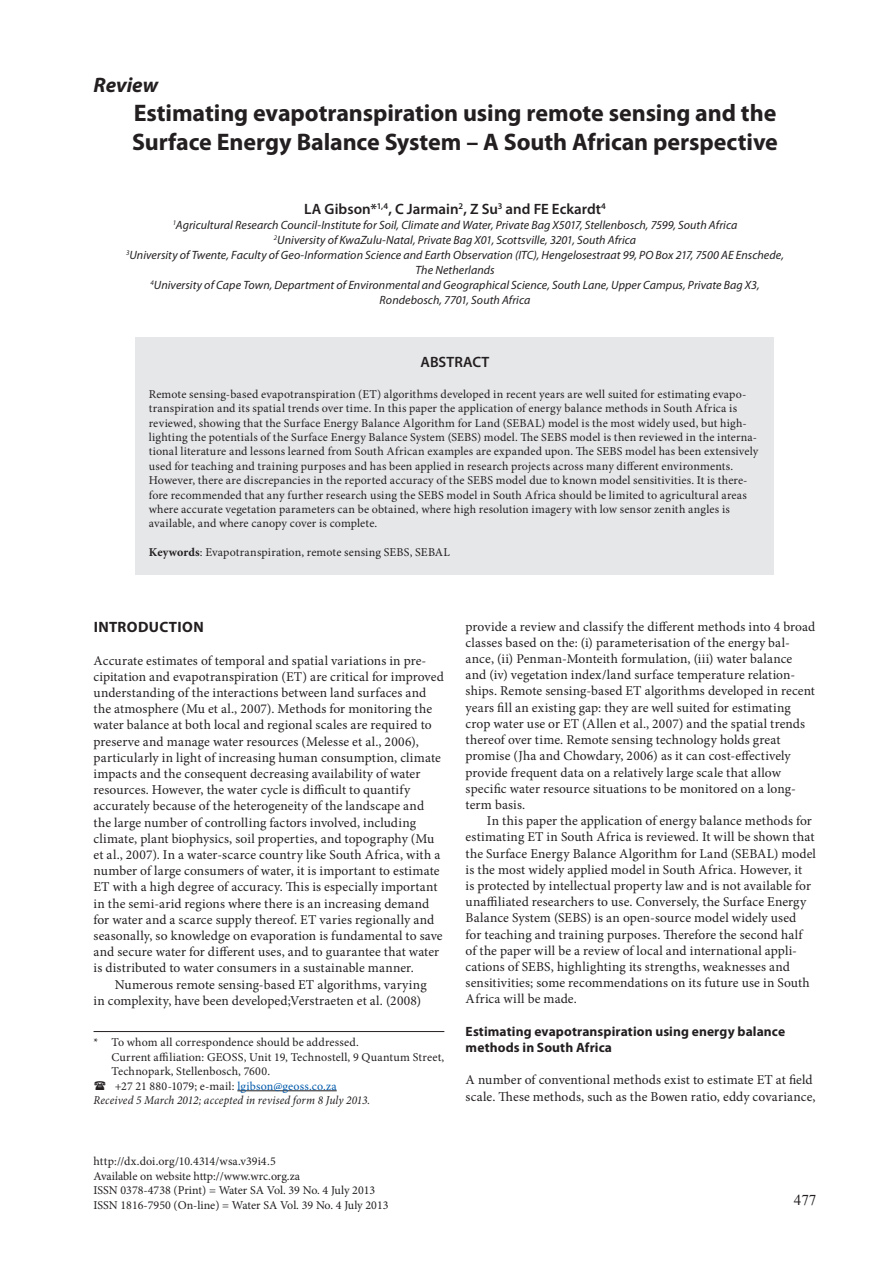
<style>
.page{position:relative;width:893px;height:1263px;background:#fff}
.page>*{position:absolute;margin:0;border:0;box-sizing:border-box;transform-origin:0 0}
.Headline{font:700 24px/28.8px "Myriad Pro";letter-spacing:-.005em;color:#231f20}
.Headline-2{font:italic 700 21px "Myriad Pro";letter-spacing:-.005em;color:#231f20}
.Author{font:600 15px "Myriad Pro";color:#231f20}
.Subhead_1{font:700 15px "Myriad Pro";letter-spacing:.025em;color:#231f20}
.t1{font:15px "Times New Roman";color:#231f20}
.Body_Text{font:13.5px/16.2px "Minion Pro";letter-spacing:.01em;color:#231f20}
.Body_text_no_indent{font:13.5px/16.2px "Minion Pro";letter-spacing:.01em;color:#231f20}
.Subhead_2{font:700 13.5px/16.2px "Myriad Pro";letter-spacing:.01em;color:#231f20}
.Abstract{font:12px/14.4px "Minion Pro";letter-spacing:.01em;color:#231f20}
.Address{font:italic 12px/15px "Myriad Pro";letter-spacing:.005em;color:#231f20;text-align:center}
.Body_text_2{font:12px "Minion Pro";letter-spacing:.01em;color:#231f20}
.Body_text_2-2{font:italic 12px "Minion Pro";letter-spacing:.015em;color:#231f20;scale:.95 1}
.s1{font-weight:700}
.s2{color:#015aaa}
</style>
<div class="page">
<div style="left:135px;top:338px;width:638px;height:237px;background:#e6e7e9"></div>
<hr style="left:237px;top:1090px;width:100px;height:1px;background:#231f20">
<hr style="left:94px;top:1031px;width:350px;height:1px;background:#231f20">
<p class="Headline-2" style="left:94px;top:72px;width:66px">Review</p>
<p class="Headline" style="left:132px;top:98px;width:647px">Estimating evapotranspiration using remote sensing and the<br>Surface Energy Balance System – A South African perspective</p>
<p class="Author" style="left:304px;top:199px;width:303px">LA Gibson*<sup>1,4</sup>, C Jarmain<sup>2</sup>, Z Su<sup>3</sup> and FE Eckardt<sup>4</sup></p>
<p class="Address" style="left:173px;top:217px;width:566px"><sup>1</sup>Agricultural Research Council-Institute for Soil, Climate and Water, Private Bag X5017, Stellenbosch, 7599, South Africa</p>
<p class="Address" style="left:274px;top:232px;width:364px"><sup>2</sup>University of KwaZulu-Natal, Private Bag X01, Scottsville, 3201, South Africa</p>
<p class="Address" style="left:126px;top:247px;width:659px"><sup>3</sup>University of Twente, Faculty of Geo-Information Science and Earth Observation (ITC), Hengelosestraat 99, PO Box 217, 7500 AE Enschede,<br>The Netherlands</p>
<p class="Address" style="left:150px;top:277px;width:611px"><sup>4</sup>University of Cape Town, Department of Environmental and Geographical Science, South Lane, Upper Campus, Private Bag X3,<br>Rondebosch, 7701, South Africa</p>
<p class="Author" style="left:420px;top:353px;width:70px">ABSTRACT</p>
<p class="Abstract" style="left:149px;top:387px;width:611px">Remote sensing-based evapotranspiration (ET) algorithms developed in recent years are well suited for estimating evapo&shy;transpiration and its spatial trends over time. In this paper the application of energy balance methods in South Africa is reviewed, showing that the Surface Energy Balance Algorithm for Land (SEBAL) model is the most widely used, but high&shy;lighting the potentials of the Surface Energy Balance System (SEBS) model. The SEBS model is then reviewed in the interna&shy;tional literature and lessons learned from South African examples are expanded upon. The SEBS model has been extensively used for teaching and training purposes and has been applied in research projects across many different environments.<br>However, there are discrepancies in the reported accuracy of the SEBS model due to known model sensitivities. It is there&shy;fore recommended that any further research using the SEBS model in South Africa should be limited to agricultural areas where accurate vegetation parameters can be obtained, where high resolution imagery with low sensor zenith angles is available, and where canopy cover is complete.</p>
<p class="Abstract" style="left:149px;top:545px;width:303px"><span class="s1">Keywords</span>: Evapotranspiration, remote sensing SEBS, SEBAL</p>
<p class="Subhead_1" style="left:94px;top:617px;width:112px">INTRODUCTION</p>
<p class="Body_text_no_indent" style="left:94px;top:652px;width:352px">Accurate estimates of temporal and spatial variations in pre&shy;cipitation and evapotranspiration (ET) are critical for improved understanding of the interactions between land surfaces and the atmosphere (Mu et al., 2007). Methods for monitoring the water balance at both local and regional scales are required to preserve and manage water resources (Melesse et al., 2006), particularly in light of increasing human consumption, climate impacts and the consequent decreasing availability of water resources. However, the water cycle is difficult to quantify accurately because of the heterogeneity of the landscape and the large number of controlling factors involved, including climate, plant biophysics, soil properties, and topography (Mu et al., 2007). In a water-scarce country like South Africa, with a number of large consumers of water, it is important to estimate ET with a high degree of accuracy. This is especially important in the semi-arid regions where there is an increasing demand for water and a scarce supply thereof. ET varies regionally and seasonally, so knowledge on evaporation is fundamental to save and secure water for different uses, and to guarantee that water is distributed to water consumers in a sustainable manner.</p>
<p class="Body_Text" style="left:94px;top:976px;width:335px;text-indent:21px">Numerous remote sensing-based ET algorithms, varying in complexity, have been developed;Verstraeten et al. (2008)</p>
<p class="Body_text_2" style="left:94px;top:1034px;width:267px">* To whom all correspondence should be addressed.</p>
<p class="Body_text_2" style="left:112px;top:1049px;width:334px">Current affiliation: GEOSS, Unit 19, Technostell, 9 Quantum Street,</p>
<p class="Body_text_2" style="left:112px;top:1063px;width:160px">Technopark, Stellenbosch, 7600.</p>
<p class="Body_text_2" style="left:115px;top:1078px;width:223px">+27 21 880-1079; e-mail: <span class="s2">lgibson@geoss.co.za</span></p>
<p class="Body_text_2-2" style="left:94px;top:1092px;width:293px">Received 5 March 2012; accepted in revised form 8 July 2013.</p>
<p class="Body_Text" style="left:466px;top:618px;width:351px">provide a review and classify the different methods into 4 broad classes based on the: (i) parameterisation of the energy bal&shy;ance, (ii) Penman-Monteith formulation, (iii) water balance and (iv) vegetation index/land surface temperature relation&shy;ships. Remote sensing-based ET algorithms developed in recent years fill an existing gap: they are well suited for estimating crop water use or ET (Allen et al., 2007) and the spatial trends thereof over time. Remote sensing technology holds great promise (Jha and Chowdary, 2006) as it can cost-effectively provide frequent data on a relatively large scale that allow specific water resource situations to be monitored on a long&shy;term basis.</p>
<p class="Body_Text" style="left:466px;top:813px;width:352px;text-indent:21px">In this paper the application of energy balance methods for estimating ET in South Africa is reviewed. It will be shown that the Surface Energy Balance Algorithm for Land (SEBAL) model is the most widely applied model in South Africa. However, it<br>is protected by intellectual property law and is not available for unaffiliated researchers to use. Conversely, the Surface Energy Balance System (SEBS) is an open-source model widely used<br>for teaching and training purposes. Therefore the second half of the paper will be a review of local and international appli&shy;cations of SEBS, highlighting its strengths, weaknesses and sensitivities; some recommendations on its future use in South Africa will be made.</p>
<p class="Subhead_2" style="left:466px;top:1023px;width:321px">Estimating evapotranspiration using energy balance methods in South Africa</p>
<p class="Body_text_no_indent" style="left:466px;top:1072px;width:352px">A number of conventional methods exist to estimate ET at field scale. These methods, such as the Bowen ratio, eddy covariance,</p>
<p class="Body_text_2" style="left:94px;top:1153px;width:184px">http://dx.doi.org/10.4314/wsa.v39i4.5</p>
<p class="Abstract" style="left:94px;top:1169px;width:208px">Available on website http://www.wrc.org.za</p>
<p class="Abstract" style="left:94px;top:1183px;width:283px">ISSN 0378-4738 (Print) = Water SA Vol. 39 No. 4 July 2013</p>
<p class="Abstract" style="left:94px;top:1197px;width:297px">ISSN 1816-7950 (On-line) = Water SA Vol. 39 No. 4 July 2013</p>
<p class="t1" style="left:794px;top:1190px;width:24px">477</p>
</div>
